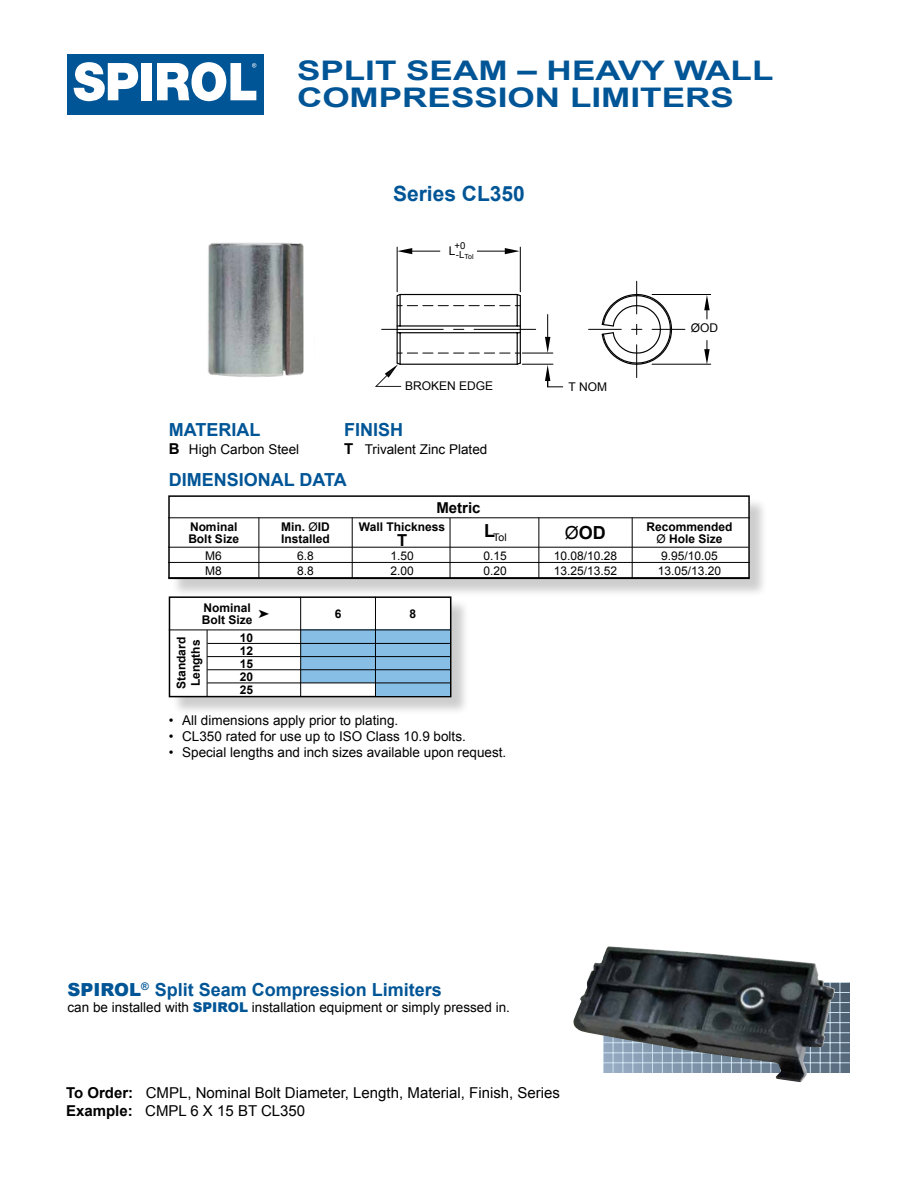
<style>
.page{position:relative;width:918px;height:1188px;background:#fff}
.page>*{position:absolute;margin:0;border:0;box-sizing:border-box;transform-origin:0 0}
.t1{font:700 27px/27px "Arial";color:#005596;scale:1.3 1}
.t2{font:700 21px "Arial";color:#005596}
.t3{font:700 18px "Arial";color:#005596}
.t4{font:700 18px "Arial";color:#000}
.t5{font:700 16.5px "Arial";color:#000}
.t6{font:15px/18px "Arial";color:#000}
.t7{font:700 15px "Arial";color:#000}
.t8{font:13.5px "Arial";color:#000}
.t9{font:700 12px/13.2px "Arial";color:#000}
.t10{font:12px/15px "Arial";color:#000}
.t11{font:10.5px "Arial";color:#000}
.t12{font:9.6px "Arial";color:#000}
.t13{font:7.05px "Arial";color:#000}
.s1{font-weight:700;font-size:15px}
.s2{font-weight:400}
.s3{font-weight:900}
.s4{font-weight:900;color:#005596}
.s5{font-weight:700}
</style>
<div class="page">
<img style="left:208px;top:242px;width:96px;height:135px">
<div style="left:171px;top:599px;width:299px;height:117px;background:#000;opacity:.2"></div>
<div style="left:169px;top:597px;width:282px;height:100px;background:#fff"></div>
<div style="left:169px;top:596px;width:282px;height:101px;border:2px solid #000"></div>
<div style="left:376px;top:630px;width:74px;height:66px;background:#86bee5"></div>
<div style="left:301px;top:630px;width:74px;height:53px;background:#86bee5"></div>
<hr style="left:207px;top:656px;width:243px;height:1px;background:#000">
<hr style="left:207px;top:669px;width:243px;height:1px;background:#000">
<hr style="left:300px;top:597px;width:1px;height:99px;background:#000">
<hr style="left:375px;top:597px;width:1px;height:99px;background:#000">
<hr style="left:207px;top:683px;width:243px;height:1px;background:#000">
<hr style="left:207px;top:643px;width:243px;height:1px;background:#000">
<hr style="left:207px;top:630px;width:1px;height:66px;background:#000">
<hr style="left:169px;top:630px;width:282px;height:1px;background:#000">
<div style="left:171px;top:497px;width:598px;height:101px;background:#000;opacity:.2"></div>
<div style="left:169px;top:496px;width:580px;height:82px;background:#fff"></div>
<div style="left:168px;top:495px;width:582px;height:84px;border:2px solid #000"></div>
<hr style="left:168px;top:547px;width:581px;height:1px;background:#000">
<hr style="left:539px;top:518px;width:1px;height:60px;background:#000">
<hr style="left:632px;top:518px;width:1px;height:60px;background:#000">
<hr style="left:259px;top:518px;width:1px;height:60px;background:#000">
<hr style="left:168px;top:562px;width:582px;height:1px;background:#000">
<hr style="left:168px;top:577px;width:582px;height:1px;background:#000">
<hr style="left:168px;top:518px;width:582px;height:1px;background:#000">
<hr style="left:352px;top:518px;width:1px;height:60px;background:#000">
<hr style="left:450px;top:518px;width:1px;height:60px;background:#000">
<hr style="left:474px;top:329px;width:62px;height:1px;background:#000">
<hr style="left:636px;top:281px;width:1px;height:33px;background:#000">
<hr style="left:636px;top:345px;width:1px;height:33px;background:#000">
<hr style="left:589px;top:329px;width:32px;height:1px;background:#000">
<hr style="left:652px;top:329px;width:33px;height:1px;background:#000">
<hr style="left:397px;top:247px;width:1px;height:45px;background:#000">
<hr style="left:520px;top:247px;width:1px;height:45px;background:#000">
<hr style="left:652px;top:294px;width:59px;height:1px;background:#000">
<hr style="left:652px;top:364px;width:59px;height:1px;background:#000">
<hr style="left:522px;top:353px;width:31px;height:1px;background:#000">
<hr style="left:522px;top:364px;width:31px;height:1px;background:#000">
<svg style="left:601px;top:293px;width:72px;height:72px"></svg>
<svg style="left:545px;top:337px;width:5px;height:16px"></svg>
<svg style="left:505px;top:248px;width:15px;height:6px"></svg>
<hr style="left:477px;top:251px;width:35px;height:1px;background:#000">
<svg style="left:397px;top:248px;width:15px;height:6px"></svg>
<hr style="left:404px;top:251px;width:36px;height:1px;background:#000">
<hr style="left:547px;top:314px;width:1px;height:32px;background:#000">
<svg style="left:545px;top:365px;width:18px;height:23px"></svg>
<svg style="left:704px;top:295px;width:6px;height:24px"></svg>
<svg style="left:704px;top:340px;width:6px;height:25px"></svg>
<svg style="left:375px;top:293px;width:147px;height:94px"></svg>
<svg style="left:835px;top:983px;width:14px;height:89px"></svg>
<hr style="left:603px;top:1063px;width:246px;height:1px;background:#cde2ef">
<hr style="left:603px;top:1053px;width:246px;height:1px;background:#cde2ef">
<hr style="left:603px;top:1042px;width:246px;height:1px;background:#cde2ef">
<hr style="left:603px;top:1033px;width:246px;height:1px;background:#cde2ef">
<hr style="left:603px;top:1022px;width:246px;height:1px;background:#cde2ef">
<hr style="left:603px;top:1012px;width:246px;height:1px;background:#cde2ef">
<hr style="left:603px;top:1002px;width:246px;height:1px;background:#cde2ef">
<hr style="left:603px;top:992px;width:246px;height:1px;background:#cde2ef">
<hr style="left:603px;top:982px;width:246px;height:1px;background:#cde2ef">
<hr style="left:840px;top:982px;width:1px;height:90px;background:#cde2ef">
<img style="left:573px;top:946px;width:262px;height:137px">
<div style="left:67px;top:54px;width:197px;height:60px;background:#005596"></div>
<div style="left:141px;top:63px;width:11px;height:37px;background:#fff"></div>
<svg style="left:73px;top:62px;width:66px;height:39px"></svg>
<svg style="left:157px;top:62px;width:99px;height:40px"></svg>
<h1 class="t1" style="left:297px;top:57px;width:368px">SPLIT SEAM – HEAVY WALL<br>COMPRESSION LIMITERS</h1>
<h2 class="t2" style="left:393px;top:180px;width:133px">Series CL350</h2>
<p class="t12" style="left:455px;top:239px;width:12px">+0</p>
<p class="t13" style="left:456px;top:252px;width:19px"><sup>-L</sup>Tol</p>
<p class="t10" style="left:449px;top:243px;width:8px">L</p>
<p class="t10" style="left:405px;top:379px;width:90px">BROKEN EDGE</p>
<h3 class="t3" style="left:169px;top:417px;width:93px">MATERIAL</h3>
<h3 class="t3" style="left:344px;top:417px;width:61px">FINISH</h3>
<p class="t8" style="left:169px;top:440px;width:132px"><span class="s1">B</span> High Carbon Steel</p>
<p class="t8" style="left:344px;top:440px;width:145px"><span class="s1">T</span> Trivalent Zinc Plated</p>
<h3 class="t3" style="left:169px;top:467px;width:179px">DIMENSIONAL DATA</h3>
<p class="t7" style="left:436px;top:497px;width:46px">Metric</p>
<p class="t10" style="left:569px;top:380px;width:40px">T NOM</p>
<p class="t10" style="left:691px;top:320px;width:29px">ØOD</p>
<p class="t9" style="left:359px;top:520px;width:88px">Wall Thickness</p>
<p class="t5" style="left:397px;top:529px;width:12px">T</p>
<p class="t11" style="left:493px;top:530px;width:15px">Tol</p>
<p class="t9" style="left:281px;top:521px;width:50px;line-height:12px">Min. <span class="s2">Ø</span>ID<br>Installed</p>
<h3 class="t4" style="left:484px;top:519px;width:12px">L</h3>
<h3 class="t4" style="left:565px;top:521px;width:43px"><span class="s2">Ø</span>OD</h3>
<p class="t9" style="left:188px;top:521px;width:52px;line-height:12px">Nominal<br>Bolt Size</p>
<p class="t9" style="left:646px;top:521px;width:88px;line-height:12px;text-align:center">Recommended<br><span class="s2">Ø</span> Hole Size</p>
<p class="t10" style="left:554px;top:548px;width:65px">10.08/10.28<br>13.25/13.52</p>
<p class="t10" style="left:390px;top:548px;width:25px">1.50<br>2.00</p>
<p class="t10" style="left:658px;top:548px;width:65px">9.95/10.05<br>13.05/13.20</p>
<p class="t10" style="left:297px;top:548px;width:18px">6.8<br>8.8</p>
<p class="t10" style="left:484px;top:548px;width:25px">0.15<br>0.20</p>
<p class="t10" style="left:205px;top:548px;width:18px">M6<br>M8</p>
<p class="t9" style="left:202px;top:602px;width:52px;line-height:12px">Nominal<br>Bolt Size</p>
<p class="t9" style="left:175px;top:689px;width:54px;line-height:14.4px;rotate:-90deg">Standard<br>Lengths</p>
<p class="t9" style="left:240px;top:631px;width:15px;text-align:justify">10<br>12<br>15<br>20<br>25</p>
<p class="t9" style="left:335px;top:608px;width:8px">6</p>
<p class="t9" style="left:409px;top:608px;width:8px">8</p>
<p class="t8" style="left:169px;top:711px;width:231px">• All dimensions apply prior to plating.</p>
<p class="t8" style="left:169px;top:727px;width:299px">• CL350 rated for use up to ISO Class 10.9 bolts.</p>
<p class="t8" style="left:169px;top:744px;width:339px">• Special lengths and inch sizes available upon request.</p>
<h3 class="t3" style="left:68px;top:978px;width:376px"><span class="s3">SPIROL</span><sup>®</sup> Split Seam Compression Limiters</h3>
<p class="t8" style="left:67px;top:999px;width:444px">can be installed with <span class="s4">SPIROL</span> installation equipment or simply pressed in.</p>
<p class="t6" style="left:66px;top:1084px;width:496px"><span class="s5">To Order:</span> CMPL, Nominal Bolt Diameter, Length, Material, Finish, Series<br><span class="s5">Example:</span> CMPL 6 X 15 BT CL350</p>
</div>
